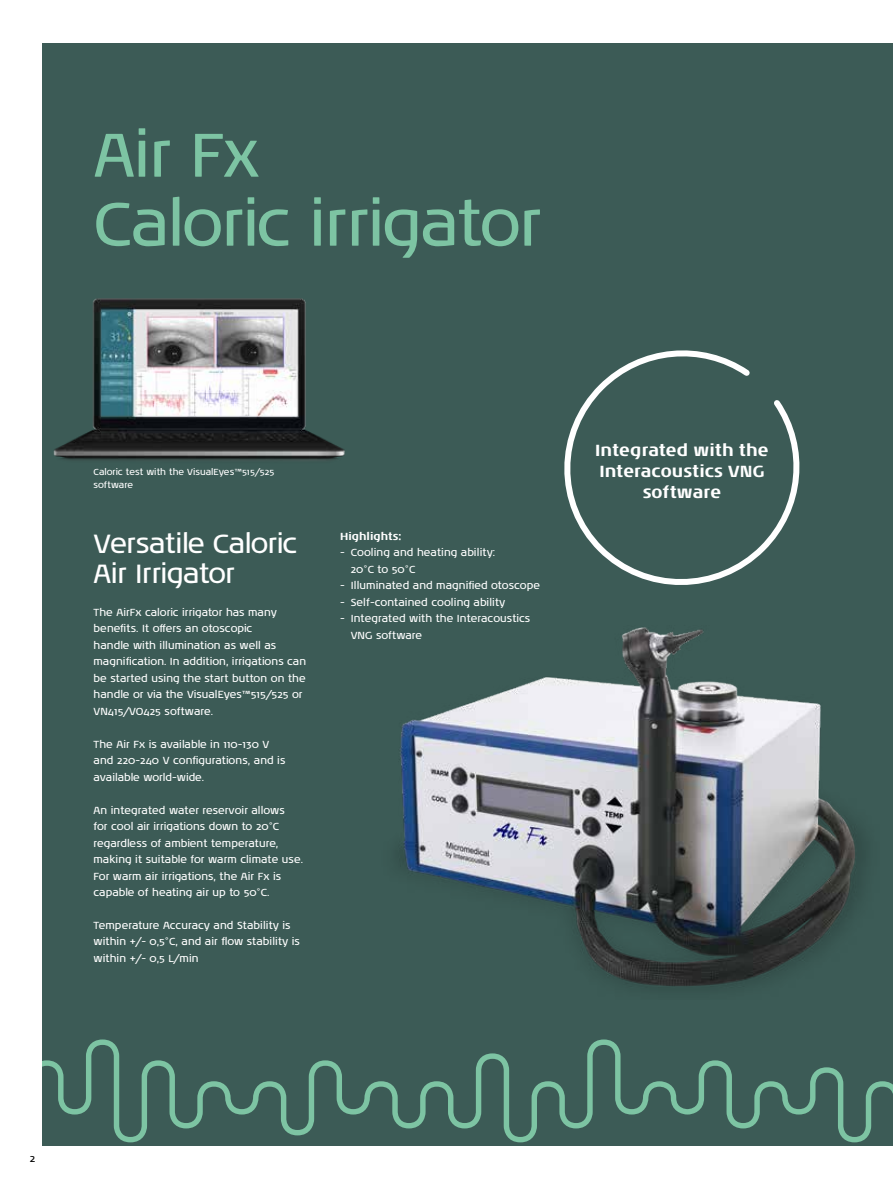
<style>
.page{position:relative;width:893px;height:1188px;background:#fff}
.page>*{position:absolute;margin:0;border:0;box-sizing:border-box;transform-origin:0 0}
.t1{font:63px/69px "Noa LT Pro";letter-spacing:-.02em;color:#7dc4a3}
.t2{font:27px/30px "Noa LT Pro";letter-spacing:-.02em;color:#fff}
.t3{font:700 16.5px/21px "Noa LT Pro";color:#fff;text-align:center}
.t4{font:10.5px/16.5px "Noa LT Pro";color:#fff}
.t5{font:700 10.5px "Noa LT Pro";color:#fff}
.t6{font:10.5px "Noa LT Pro";color:#000}
.t7{font:9px/13.5px "Noa LT Pro";color:#fff}
</style>
<div class="page">
<div style="left:43px;top:43px;width:850px;height:1102px;background:#3c5b56"></div>
<svg style="left:43px;top:1040px;width:850px;height:102px"></svg>
<svg style="left:564px;top:350px;width:236px;height:235px"></svg>
<img style="left:399px;top:627px;width:466px;height:361px">
<img style="left:53px;top:298px;width:292px;height:162px">
<h1 class="t1" style="left:94px;top:119px;width:450px">Air Fx<br>Caloric irrigator</h1>
<p class="t7" style="left:94px;top:465px;width:182px">Caloric test with the VisualEyes™515/525 software</p>
<h2 class="t2" style="left:94px;top:527px;width:205px">Versatile Caloric<br>Air Irrigator</h2>
<p class="t4" style="left:94px;top:603px;width:214px">The AirFx caloric irrigator has many benefits. It offers an otoscopic<br>handle with illumination as well as magnification. In addition, irrigations can be started using the start button on the handle or via the VisualEyes™515/525 or VN415/VO425 software.</p>
<p class="t4" style="left:94px;top:735px;width:193px">The Air Fx is available in 110-130 V and 220-240 V configurations, and is available world-wide.</p>
<p class="t4" style="left:94px;top:801px;width:211px">An integrated water reservoir allows<br>for cool air irrigations down to 20°C regardless of ambient temperature, making it suitable for warm climate use.<br>For warm air irrigations, the Air Fx is capable of heating air up to 50°C.</p>
<p class="t4" style="left:94px;top:917px;width:208px">Temperature Accuracy and Stability is within +/- 0,5°C, and air flow stability is within +/- 0,5 L/min</p>
<p class="t5" style="left:340px;top:528px;width:63px">Highlights:</p>
<p class="t4" style="left:351px;top:544px;width:146px;text-indent:-11px">- Cooling and heating ability:<br>20°C to 50°C</p>
<p class="t4" style="left:340px;top:577px;width:201px">- Illuminated and magnified otoscope</p>
<p class="t4" style="left:340px;top:593px;width:167px">- Self-contained cooling ability</p>
<p class="t4" style="left:351px;top:610px;width:181px;text-indent:-11px">- Integrated with the Interacoustics<br>VNG software</p>
<h3 class="t3" style="left:595px;top:439px;width:175px">Integrated with the<br>Interacoustics VNG software</h3>
<p class="t6" style="left:30px;top:1151px;width:7px">2</p>
</div>
